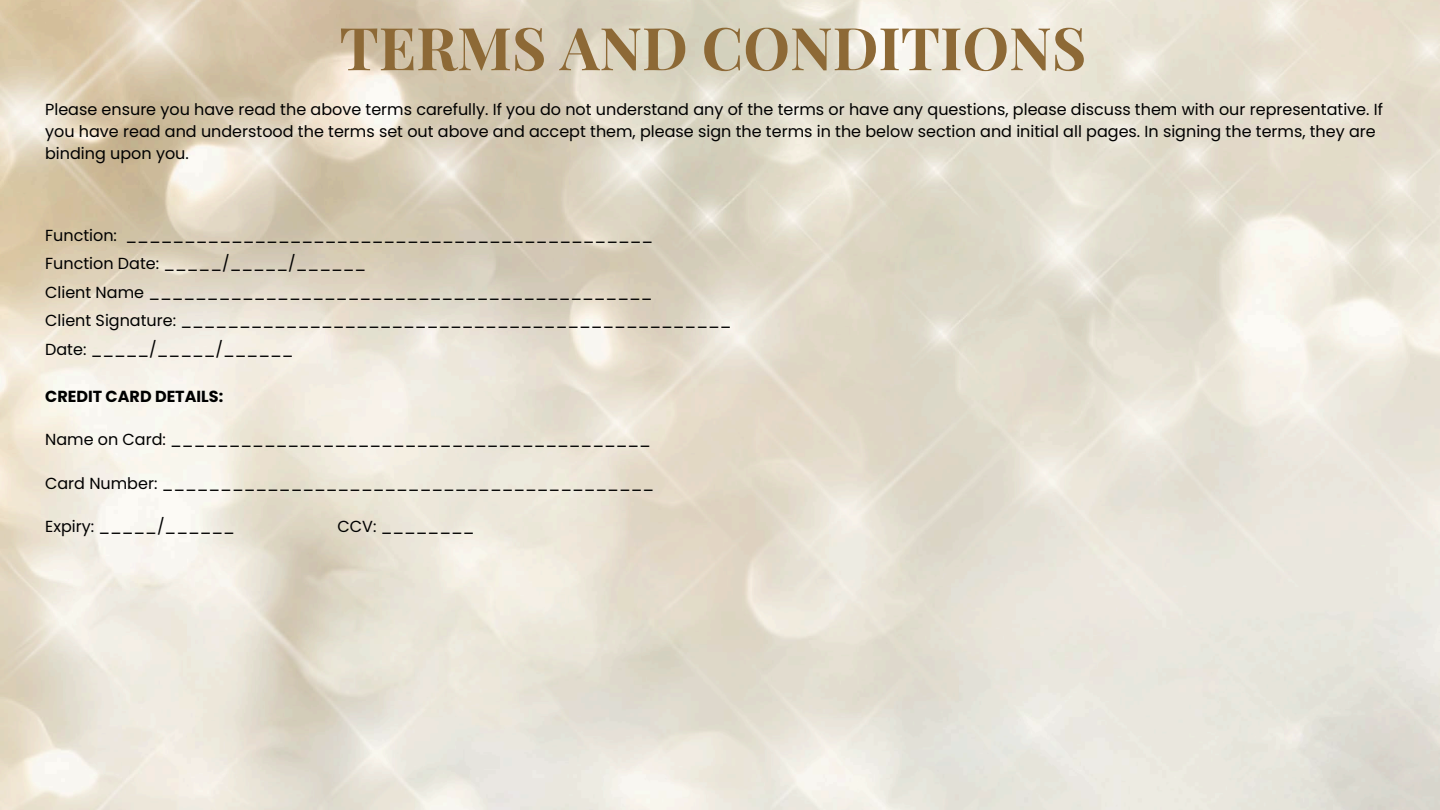
<style>
.page{position:relative;width:1440px;height:810px;background:#fff}
.page>*{position:absolute;margin:0;border:0;box-sizing:border-box;transform-origin:0 0}
.t1{font:700 59px "Playfair Display";color:#8d6936}
.t2{font:16px/21.8px "Poppins";color:#000}
.t3{font:700 16px "Poppins";color:#000}
</style>
<div class="page">
<h1 class="t1" style="left:339px;top:6px;width:748px">TERMS AND CONDITIONS</h1>
<p class="t2" style="left:45px;top:99px;width:1339px">Please ensure you have read the above terms carefully. If you do not understand any of the terms or have any questions, please discuss them with our representative. If you have read and understood the terms set out above and accept them, please sign the terms in the below section and initial all pages. In signing the terms, they are binding upon you.</p>
<p class="t2" style="left:45px;top:224px;width:610px">Function: _____________________________________________</p>
<p class="t2" style="left:45px;top:253px;width:323px">Function Date: _____/_____/______</p>
<p class="t2" style="left:45px;top:281px;width:609px">Client Name ___________________________________________</p>
<p class="t2" style="left:45px;top:310px;width:688px">Client Signature: _______________________________________________</p>
<p class="t2" style="left:45px;top:338px;width:250px">Date: _____/_____/______</p>
<h2 class="t3" style="left:45px;top:385px;width:180px">CREDIT CARD DETAILS:</h2>
<p class="t2" style="left:45px;top:429px;width:607px">Name on Card: _________________________________________</p>
<p class="t2" style="left:45px;top:472px;width:611px">Card Number: __________________________________________</p>
<p class="t2" style="left:45px;top:516px;width:191px">Expiry: _____/______</p>
<p class="t2" style="left:338px;top:516px;width:139px">CCV: ________</p>
</div>
